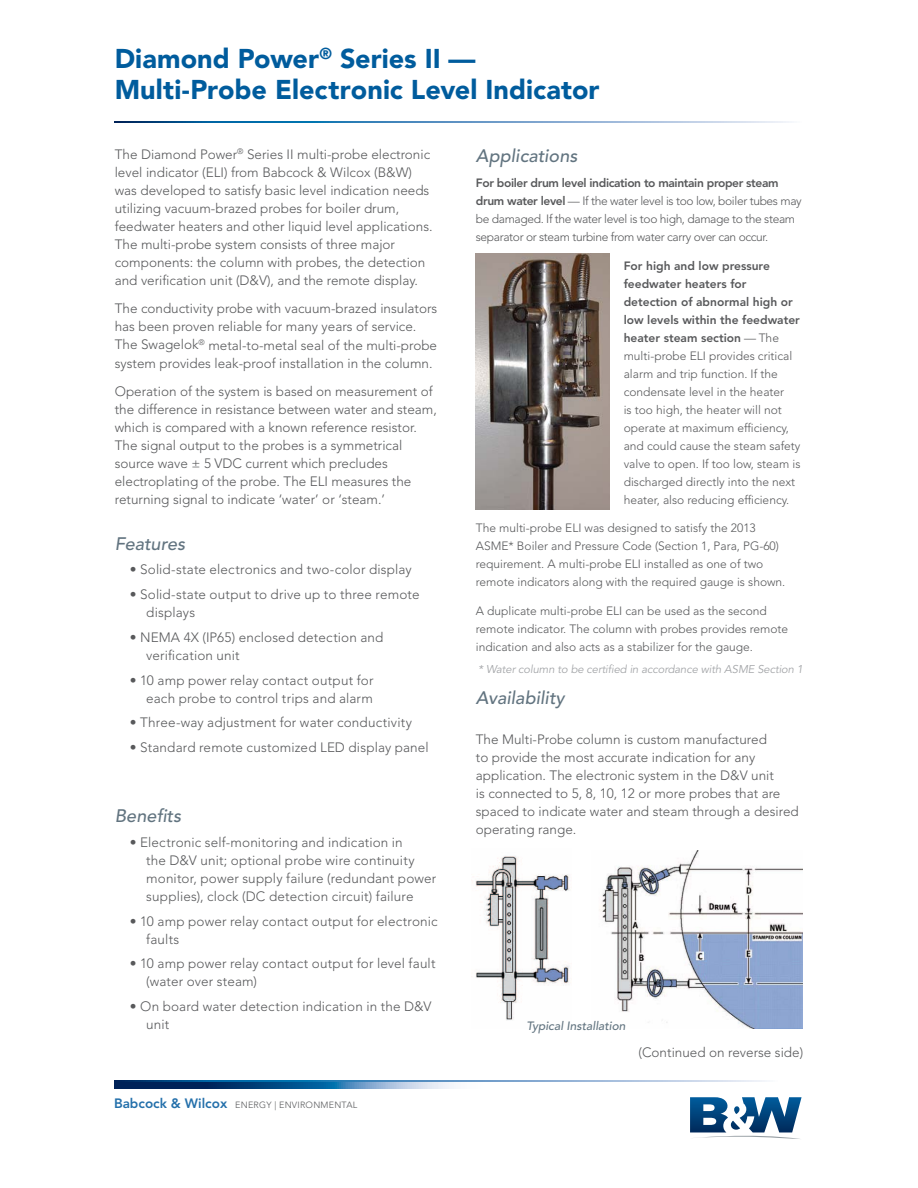
<style>
.page{position:relative;width:918px;height:1188px;background:#fff}
.page>*{position:absolute;margin:0;border:0;box-sizing:border-box;transform-origin:0 0}
.t1{font:900 27px/31.5px "Avenir LT Std";color:#005c9d}
.t2{font:italic 500 18px "Avenir LT Std";letter-spacing:.005em;color:#627480}
.t3{font:300 13.5px/18px "Avenir LT Std";color:#58595b}
.t4{font:300 12px/18px "Avenir LT Std";color:#58595b}
.t5{font:300 12px/18px "Avenir LT Std";letter-spacing:-.03em;color:#58595b}
.t6{font:italic 500 12px "Avenir LT Std";color:#627480}
.t7{font:italic 11.25px "Avenir LT Std";letter-spacing:-.01em;color:#a4a6a9}
.t8{font:300 9px "Avenir LT Std";letter-spacing:.025em;color:#58595b}
.s1{font-weight:800;font-size:13.5px;color:#2470ab}
.s2{font-weight:800}
</style>
<div class="page">
<svg style="left:114px;top:1082px;width:340px;height:7px"></svg>
<svg style="left:690px;top:1097px;width:112px;height:42px"></svg>
<svg style="left:114px;top:1081px;width:653px;height:1px"></svg>
<svg style="left:115px;top:122px;width:677px;height:1px"></svg>
<img style="left:475px;top:856px;width:95px;height:164px">
<img style="left:599px;top:850px;width:204px;height:179px">
<img style="left:476px;top:254px;width:134px;height:255px">
<h1 class="t1" style="left:115px;top:42px;width:486px">Diamond Power<sup>®</sup> Series II —<br>Multi-Probe Electronic Level Indicator</h1>
<p class="t3" style="left:115px;top:145px;width:319px">The Diamond Power<sup>®</sup> Series II multi-probe electronic level indicator (ELI) from Babcock &amp; Wilcox (B&amp;W) was developed to satisfy basic level indication needs utilizing vacuum-brazed probes for boiler drum, feedwater heaters and other liquid level applications.<br>The multi-probe system consists of three major components: the column with probes, the detection and verification unit (D&amp;V), and the remote display.</p>
<p class="t3" style="left:115px;top:300px;width:324px">The conductivity probe with vacuum-brazed insulators has been proven reliable for many years of service.<br>The Swagelok<sup>®</sup> metal-to-metal seal of the multi-probe system provides leak-proof installation in the column.</p>
<p class="t3" style="left:115px;top:383px;width:324px">Operation of the system is based on measurement of the difference in resistance between water and steam, which is compared with a known reference resistor.<br>The signal output to the probes is a symmetrical source wave ± 5 VDC current which precludes electroplating of the probe. The ELI measures the returning signal to indicate ‘water’ or ‘steam.’</p>
<h2 class="t2" style="left:115px;top:533px;width:72px">Features</h2>
<p class="t3" style="left:130px;top:561px;width:284px">• Solid-state electronics and two-color display</p>
<p class="t3" style="left:146px;top:585px;width:275px;text-indent:-16px">• Solid-state output to drive up to three remote displays</p>
<p class="t3" style="left:146px;top:628px;width:239px;text-indent:-16px">• NEMA 4X (IP65) enclosed detection and verification unit</p>
<p class="t3" style="left:130px;top:671px;width:245px;text-align:right">• 10 amp power relay contact output for each probe to control trips and alarm</p>
<p class="t3" style="left:130px;top:714px;width:284px">• Three-way adjustment for water conductivity</p>
<p class="t3" style="left:130px;top:738px;width:301px">• Standard remote customized LED display panel</p>
<h2 class="t2" style="left:115px;top:805px;width:68px">Benefits</h2>
<p class="t3" style="left:146px;top:833px;width:292px;text-indent:-16px">• Electronic self-monitoring and indication in<br>the D&amp;V unit; optional probe wire continuity monitor, power supply failure (redundant power supplies), clock (DC detection circuit) failure</p>
<p class="t3" style="left:146px;top:912px;width:293px;text-indent:-16px">• 10 amp power relay contact output for electronic faults</p>
<p class="t3" style="left:146px;top:955px;width:291px;text-indent:-16px">• 10 amp power relay contact output for level fault (water over steam)</p>
<p class="t3" style="left:146px;top:997px;width:287px;text-indent:-16px">• On board water detection indication in the D&amp;V unit</p>
<p class="t8" style="left:114px;top:1099px;width:245px"><span class="s1">Babcock &amp; Wilcox</span> ENERGY | ENVIRONMENTAL</p>
<h2 class="t2" style="left:476px;top:145px;width:103px">Applications</h2>
<p class="t5" style="left:476px;top:174px;width:327px"><span class="s2">For boiler drum level indication to maintain proper steam drum water level</span> — If the water level is too low, boiler tubes may be damaged. If the water level is too high, damage to the steam separator or steam turbine from water carry over can occur.</p>
<p class="t4" style="left:624px;top:257px;width:178px"><span class="s2">For high and low pressure feedwater heaters for detection of abnormal high or low levels within the feedwater heater steam section</span> — The multi-probe ELI provides critical alarm and trip function. If the condensate level in the heater<br>is too high, the heater will not operate at maximum efficiency, and could cause the steam safety valve to open. If too low, steam is discharged directly into the next heater, also reducing efficiency.</p>
<p class="t4" style="left:476px;top:519px;width:311px">The multi-probe ELI was designed to satisfy the 2013<br>ASME* Boiler and Pressure Code (Section 1, Para, PG-60) requirement. A multi-probe ELI installed as one of two remote indicators along with the required gauge is shown.</p>
<p class="t4" style="left:476px;top:602px;width:314px">A duplicate multi-probe ELI can be used as the second remote indicator. The column with probes provides remote indication and also acts as a stabilizer for the gauge.</p>
<p class="t7" style="left:478px;top:662px;width:327px">* Water column to be certified in accordance with ASME Section 1</p>
<h2 class="t2" style="left:476px;top:688px;width:90px">Availability</h2>
<p class="t3" style="left:476px;top:731px;width:324px">The Multi-Probe column is custom manufactured<br>to provide the most accurate indication for any application. The electronic system in the D&amp;V unit<br>is connected to 5, 8, 10, 12 or more probes that are spaced to indicate water and steam through a desired operating range.</p>
<p class="t6" style="left:527px;top:1019px;width:101px">Typical Installation</p>
<p class="t3" style="left:639px;top:1044px;width:166px">(Continued on reverse side)</p>
</div>
